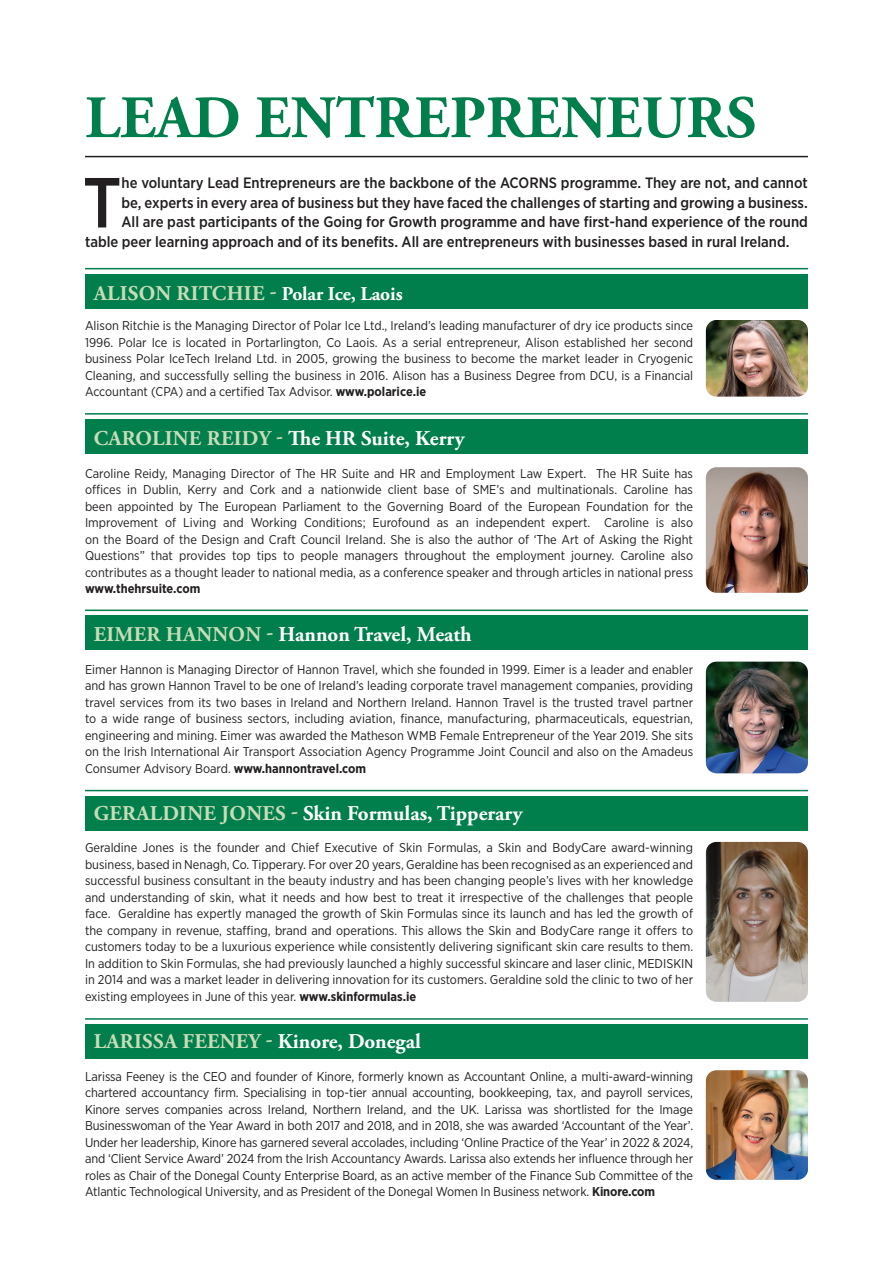
<style>
.page{position:relative;width:893px;height:1263px;background:#fff}
.page>*{position:absolute;margin:0;border:0;box-sizing:border-box;transform-origin:0 0}
.t1{font:500 70.65px "Gotham Narrow";color:#231f20}
.t2{font:700 60px "Adobe Garamond Pro";color:#007e4b}
.t3{font:700 21px "Adobe Garamond Pro";color:#fff}
.t4{font:700 21px "Adobe Garamond Pro";letter-spacing:.015em;color:#c9dcb8}
.t5{font:500 15px "Gotham Narrow";color:#231f20}
.t6{font:12.75px/16.5px "Gotham Narrow";color:#231f20;text-align:justify}
.t7{font:700 12.75px "Gotham Narrow";color:#231f20}
.s1{font-size:19.5px;color:#fff}
.s2{font-weight:700}
.s3{color:#c9dcb8}
.s4{color:#fff}
</style>
<div class="page">
<hr style="left:85px;top:156px;width:723px;height:1px;background:#231f20">
<hr style="left:85px;top:609px;width:723px;height:2px;background:#007e4b">
<div style="left:85px;top:616px;width:723px;height:34px;background:#007e4b"></div>
<img style="left:706px;top:662px;width:102px;height:111px">
<hr style="left:85px;top:413px;width:723px;height:2px;background:#007e4b">
<div style="left:85px;top:419px;width:723px;height:34px;background:#007e4b"></div>
<img style="left:706px;top:467px;width:102px;height:126px">
<hr style="left:85px;top:1018px;width:723px;height:2px;background:#007e4b">
<div style="left:85px;top:1024px;width:723px;height:34px;background:#007e4b"></div>
<img style="left:706px;top:1070px;width:102px;height:110px">
<img style="left:706px;top:320px;width:102px;height:76px">
<hr style="left:85px;top:268px;width:723px;height:1px;background:#007e4b">
<div style="left:85px;top:274px;width:723px;height:34px;background:#007e4b"></div>
<hr style="left:85px;top:790px;width:723px;height:1px;background:#007e4b">
<div style="left:85px;top:796px;width:723px;height:34px;background:#007e4b"></div>
<img style="left:706px;top:842px;width:102px;height:160px">
<h2 class="t2" style="left:85px;top:83px;width:673px">LEAD ENTREPRENEURS</h2>
<h1 class="t1" style="left:83px;top:158px;width:40px">T</h1>
<p class="t5" style="left:122px;top:174px;width:688px">he voluntary Lead Entrepreneurs are the backbone of the ACORNS programme. They are not, and cannot</p>
<p class="t5" style="left:122px;top:193px;width:688px">be, experts in every area of business but they have faced the challenges of starting and growing a business.</p>
<p class="t5" style="left:122px;top:213px;width:688px">All are past participants of the Going for Growth programme and have first-hand experience of the round</p>
<p class="t5" style="left:85px;top:232px;width:706px">table peer learning approach and of its benefits. All are entrepreneurs with businesses based in rural Ireland.</p>
<h3 class="t4" style="left:94px;top:281px;width:310px">ALISON RITCHIE - <span class="s1">Polar Ice, Laois</span></h3>
<p class="t6" style="left:85px;top:317px;width:610px">Alison Ritchie is the Managing Director of Polar Ice Ltd., Ireland’s leading manufacturer of dry ice products since 1996. Polar Ice is located in Portarlington, Co Laois. As a serial entrepreneur, Alison established her second business Polar IceTech Ireland Ltd. in 2005, growing the business to become the market leader in Cryogenic Cleaning, and successfully selling the business in 2016. Alison has a Business Degree from DCU, is a Financial Accountant (CPA) and a certified Tax Advisor. <span class="s2">www.polarice.ie</span></p>
<h3 class="t3" style="left:94px;top:426px;width:372px"><span class="s3">CAROLINE REIDY -</span> The HR Suite, Kerry</h3>
<p class="t6" style="left:85px;top:464px;width:610px">Caroline Reidy, Managing Director of The HR Suite and HR and Employment Law Expert. The HR Suite has offices in Dublin, Kerry and Cork and a nationwide client base of SME’s and multinationals. Caroline has been appointed by The European Parliament to the Governing Board of the European Foundation for the Improvement of Living and Working Conditions; Eurofound as an independent expert. Caroline is also on the Board of the Design and Craft Council Ireland. She is also the author of ‘The Art of Asking the Right Questions” that provides top tips to people managers throughout the employment journey. Caroline also contributes as a thought leader to national media, as a conference speaker and through articles in national press</p>
<p class="t7" style="left:85px;top:580px;width:117px">www.thehrsuite.com</p>
<h3 class="t3" style="left:94px;top:622px;width:380px"><span class="s3">EIMER HANNON -</span> Hannon Travel, Meath</h3>
<p class="t6" style="left:85px;top:661px;width:610px">Eimer Hannon is Managing Director of Hannon Travel, which she founded in 1999. Eimer is a leader and enabler and has grown Hannon Travel to be one of Ireland’s leading corporate travel management companies, providing travel services from its two bases in Ireland and Northern Ireland. Hannon Travel is the trusted travel partner to a wide range of business sectors, including aviation, finance, manufacturing, pharmaceuticals, equestrian, engineering and mining. Eimer was awarded the Matheson WMB Female Entrepreneur of the Year 2019. She sits on the Irish International Air Transport Association Agency Programme Joint Council and also on the Amadeus Consumer Advisory Board. <span class="s2">www.hannontravel.com</span></p>
<h3 class="t3" style="left:94px;top:801px;width:430px"><span class="s3">GERALDINE JONES -</span> Skin Formulas, Tipperary</h3>
<p class="t6" style="left:85px;top:839px;width:610px">Geraldine Jones is the founder and Chief Executive of Skin Formulas, a Skin and BodyCare award-winning business, based in Nenagh, Co. Tipperary. For over 20 years, Geraldine has been recognised as an experienced and successful business consultant in the beauty industry and has been changing people’s lives with her knowledge and understanding of skin, what it needs and how best to treat it irrespective of the challenges that people face. Geraldine has expertly managed the growth of Skin Formulas since its launch and has led the growth of the company in revenue, staffing, brand and operations. This allows the Skin and BodyCare range it offers to customers today to be a luxurious experience while consistently delivering significant skin care results to them.<br>In addition to Skin Formulas, she had previously launched a highly successful skincare and laser clinic, MEDISKIN in 2014 and was a market leader in delivering innovation for its customers. Geraldine sold the clinic to two of her existing employees in June of this year. <span class="s2">www.skinformulas.ie</span></p>
<h3 class="t4" style="left:94px;top:1029px;width:329px">LARISSA FEENEY - <span class="s4">Kinore, Donegal</span></h3>
<p class="t6" style="left:85px;top:1067px;width:610px">Larissa Feeney is the CEO and founder of Kinore, formerly known as Accountant Online, a multi-award-winning chartered accountancy firm. Specialising in top-tier annual accounting, bookkeeping, tax, and payroll services, Kinore serves companies across Ireland, Northern Ireland, and the UK. Larissa was shortlisted for the Image Businesswoman of the Year Award in both 2017 and 2018, and in 2018, she was awarded ‘Accountant of the Year’.<br>Under her leadership, Kinore has garnered several accolades, including ‘Online Practice of the Year’ in 2022 &amp; 2024, and ‘Client Service Award’ 2024 from the Irish Accountancy Awards. Larissa also extends her influence through her roles as Chair of the Donegal County Enterprise Board, as an active member of the Finance Sub Committee of the Atlantic Technological University, and as President of the Donegal Women In Business network. <span class="s2">Kinore.com</span></p>
</div>
